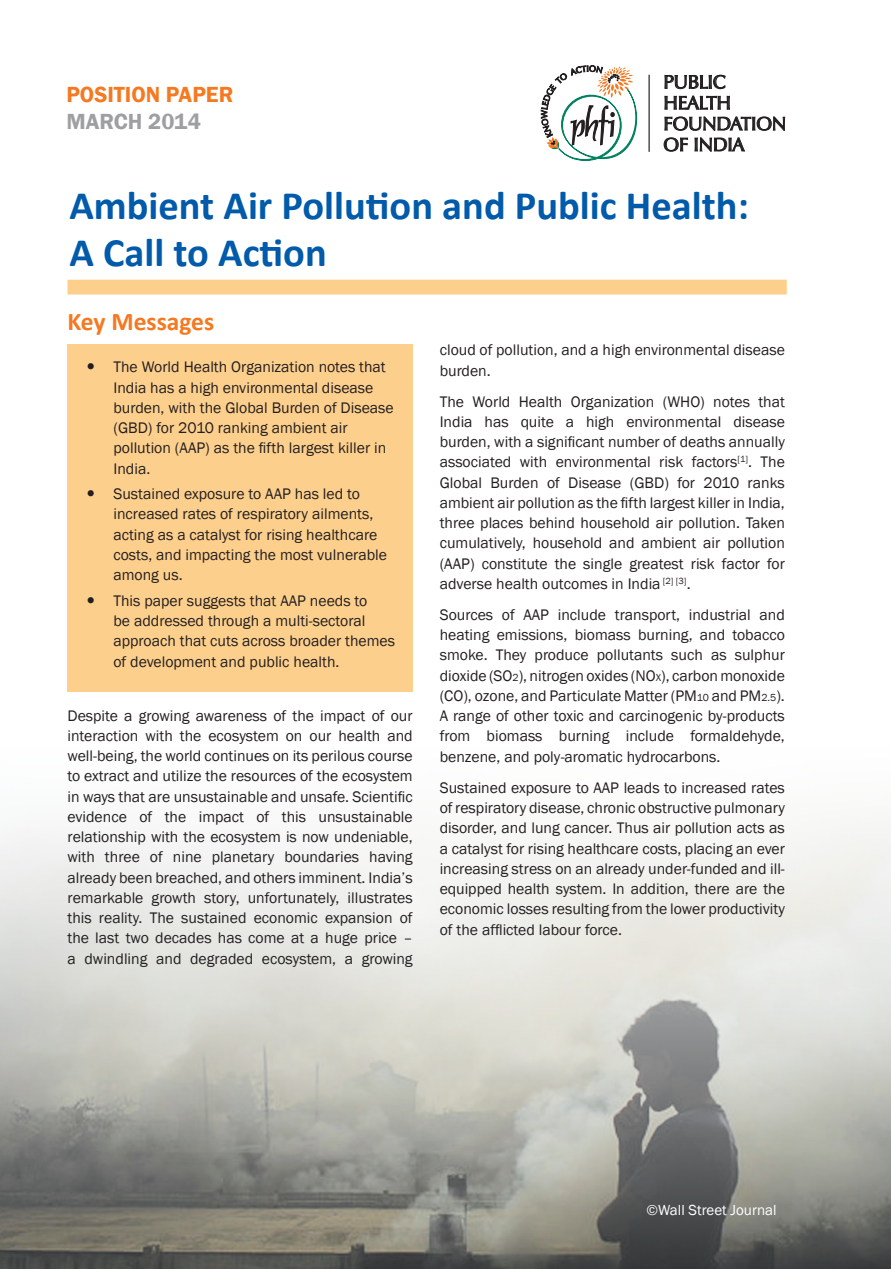
<style>
.page{position:relative;width:891px;height:1269px;background:#fff}
.page>*{position:absolute;margin:0;border:0;box-sizing:border-box;transform-origin:0 0}
.Heading{font:700 40.5px/46.5px "Calibri";color:#015aaa}
.Subheading{font:700 25.5px "Calibri";color:#f47921}
.t1{font:600 22.5px "Franklin Gothic";color:#f47921}
.t2{font:600 22.5px "Franklin Gothic";color:#9d9fa2}
.t3{font:600 18.9px/20.9px "Zapf Humanist 601 BT";color:#231f20}
.Running_Text{font:15.75px/20.2px "Franklin Gothic";color:#231f20;text-align:justify}
.Heading-2{font:15px "Franklin Gothic";color:#fff}
.s1{font-size:10.5px}
</style>
<div class="page">
<img style="left:0;top:824px;width:891px;height:445px">
<div style="left:68px;top:280px;width:719px;height:15px;background:#fdcf8c;border:2px solid #fdcf8c"></div>
<div style="left:68px;top:344px;width:345px;height:348px;background:#fdcf8c"></div>
<svg style="left:664px;top:75px;width:121px;height:77px"></svg>
<hr style="left:649px;top:75px;width:1px;height:77px;background:#231f20">
<svg style="left:541px;top:65px;width:97px;height:96px"></svg>
<p class="t1" style="left:66px;top:81px;width:169px">POSITION PAPER</p>
<p class="t2" style="left:66px;top:108px;width:136px">MARCH 2014</p>
<p class="t3" style="left:663px;top:71px;width:124px">PUBLIC<br>HEALTH<br>FOUNDATION<br>OF INDIA</p>
<p class="Heading" style="left:69px;top:180px;width:681px">Ambient Air Pollution and Public Health:<br>A Call to Action</p>
<p class="Subheading" style="left:68px;top:306px;width:148px">Key Messages</p>
<p class="Running_Text" style="left:113px;top:357px;width:282px;text-align:left">The World Health Organization notes that India has a high environmental disease burden, with the Global Burden of Disease (GBD) for 2010 ranking ambient air pollution (AAP) as the fifth largest killer in India.</p>
<p class="Running_Text" style="left:113px;top:484px;width:275px;text-align:left">Sustained exposure to AAP has led to increased rates of respiratory ailments, acting as a catalyst for rising healthcare costs, and impacting the most vulnerable among us.</p>
<p class="Running_Text" style="left:113px;top:591px;width:283px;text-align:left">This paper suggests that AAP needs to<br>be addressed through a multi-sectoral approach that cuts across broader themes of development and public health.</p>
<p class="Running_Text" style="left:68px;top:706px;width:347px">Despite a growing awareness of the impact of our interaction with the ecosystem on our health and well-being, the world continues on its perilous course to extract and utilize the resources of the ecosystem in ways that are unsustainable and unsafe. Scientific evidence of the impact of this unsustainable relationship with the ecosystem is now undeniable, with three of nine planetary boundaries having already been breached, and others imminent. India’s remarkable growth story, unfortunately, illustrates this reality. The sustained economic expansion of the last two decades has come at a huge price – a dwindling and degraded ecosystem, a growing</p>
<p class="Running_Text" style="left:440px;top:340px;width:347px">cloud of pollution, and a high environmental disease burden.</p>
<p class="Running_Text" style="left:440px;top:392px;width:347px">The World Health Organization (WHO) notes that India has quite a high environmental disease burden, with a significant number of deaths annually associated with environmental risk factors<sup>[1]</sup>. The Global Burden of Disease (GBD) for 2010 ranks ambient air pollution as the fifth largest killer in India, three places behind household air pollution. Taken cumulatively, household and ambient air pollution (AAP) constitute the single greatest risk factor for adverse health outcomes in India <sup>[2]</sup> <sup>[3]</sup>.</p>
<p class="Running_Text" style="left:440px;top:605px;width:347px">Sources of AAP include transport, industrial and heating emissions, biomass burning, and tobacco smoke. They produce pollutants such as sulphur dioxide (SO<span class="s1">2</span>), nitrogen oxides (NO<span class="s1">X</span>), carbon monoxide (CO), ozone, and Particulate Matter (PM<span class="s1">10</span> and PM<span class="s1">2.5</span>).<br>A range of other toxic and carcinogenic by-products from biomass burning include formaldehyde, benzene, and poly-aromatic hydrocarbons.</p>
<p class="Running_Text" style="left:440px;top:778px;width:347px">Sustained exposure to AAP leads to increased rates of respiratory disease, chronic obstructive pulmonary disorder, and lung cancer. Thus air pollution acts as a catalyst for rising healthcare costs, placing an ever increasing stress on an already under-funded and ill&shy;equipped health system. In addition, there are the economic losses resulting from the lower productivity of the afflicted labour force.</p>
<p class="Heading-2" style="left:646px;top:1201px;width:132px">©Wall Street Journal</p>
</div>
